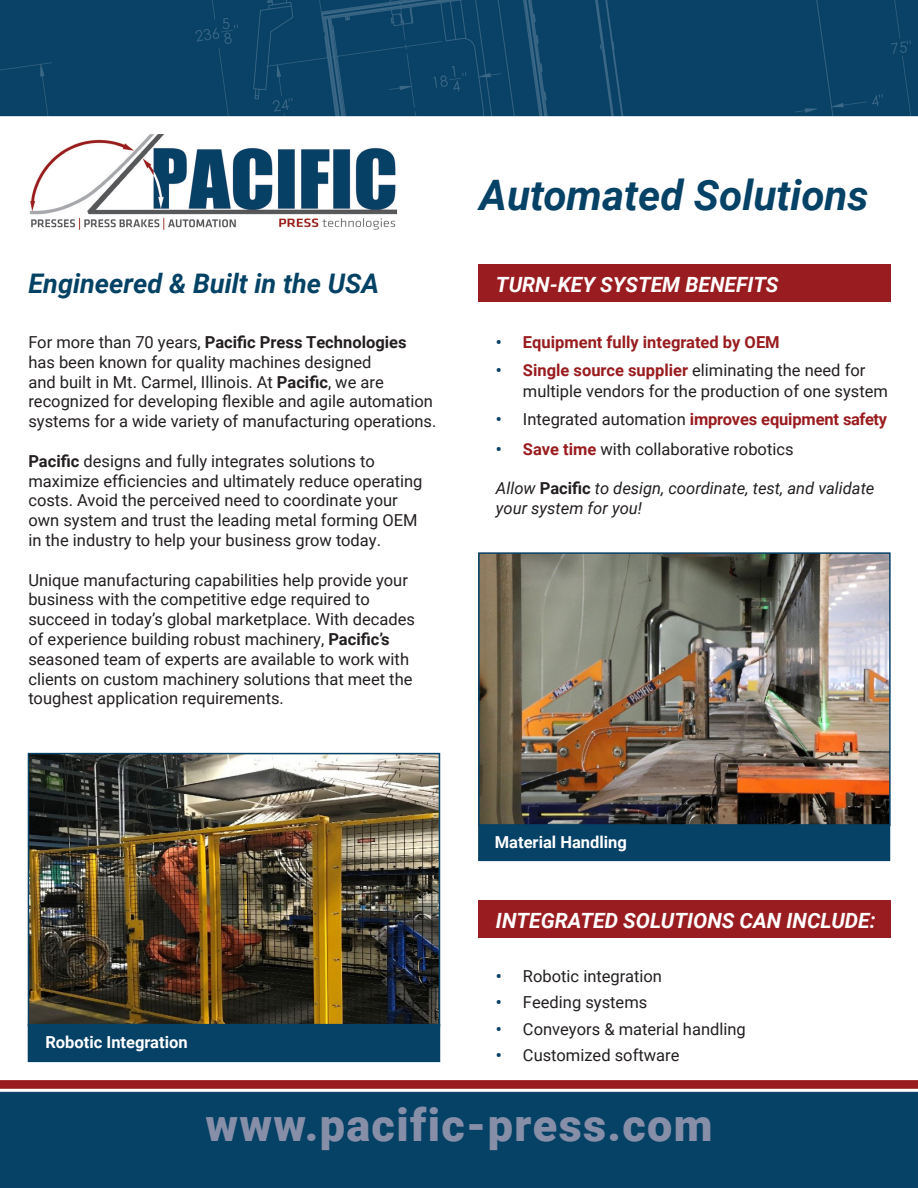
<style>
.page{position:relative;width:918px;height:1188px;background:#fff}
.page>*{position:absolute;margin:0;border:0;box-sizing:border-box;transform-origin:0 0}
.t1{font:900 45px "Roboto";letter-spacing:.03em;color:#878fa8}
.t2{font:italic 700 42px "Roboto";color:#064166}
.t3{font:italic 700 27px "Roboto";color:#044265}
.t4{font:italic 700 21px "Roboto";color:#fff}
.t5{font:16.5px/19.8px "Roboto";color:#231f20}
.t6{font:700 16.5px "Roboto";color:#991c1f}
.t7{font:italic 16.5px/19.8px "Roboto";color:#231f20}
.t8{font:700 16.5px "Roboto";color:#231f20}
.t9{font:700 16.5px "Roboto";color:#fff}
.s1{font-weight:400}
.s2{font-weight:700}
.s3{color:#064166}
.s4{font-weight:700;color:#064166}
.s5{font-weight:700;color:#991c1f}
.s6{font-weight:400;color:#231f20}
.s7{font-weight:700;font-style:normal}
</style>
<div class="page">
<img style="left:31px;top:756px;width:406px;height:267px">
<div style="left:28px;top:753px;width:412px;height:273px;border:2px solid #064166"></div>
<img style="left:0;top:0;width:918px;height:117px">
<img style="left:0;top:1080px;width:918px;height:108px">
<img style="left:29px;top:134px;width:367px;height:96px">
<div style="left:478px;top:264px;width:413px;height:37px;background:#991c20"></div>
<div style="left:478px;top:900px;width:413px;height:37px;background:#991c20"></div>
<div style="left:28px;top:1024px;width:412px;height:38px;background:#064166"></div>
<img style="left:481px;top:555px;width:407px;height:268px">
<div style="left:478px;top:552px;width:413px;height:274px;border:2px solid #064166"></div>
<div style="left:478px;top:824px;width:412px;height:37px;background:#064166;border:2px solid #064166"></div>
<div style="left:1px;top:1094px;width:916px;height:93px;background:#064166"></div>
<p class="t3" style="left:28px;top:264px;width:352px">Engineered &amp; Built in the USA</p>
<p class="t8" style="left:28px;top:331px;width:380px"><span class="s1">For more than 70 years,</span> Pacific Press Technologies</p>
<p class="t5" style="left:28px;top:351px;width:345px">has been known for quality machines designed</p>
<p class="t5" style="left:28px;top:371px;width:357px">and built in Mt. Carmel, Illinois. At <span class="s2">Pacific</span>, we are</p>
<p class="t5" style="left:28px;top:391px;width:410px">recognized for developing flexible and agile automation systems for a wide variety of manufacturing operations.</p>
<p class="t5" style="left:28px;top:450px;width:396px"><span class="s2">Pacific</span> designs and fully integrates solutions to maximize efficiencies and ultimately reduce operating costs. Avoid the perceived need to coordinate your own system and trust the leading metal forming OEM in the industry to help your business grow today.</p>
<p class="t5" style="left:28px;top:569px;width:381px">Unique manufacturing capabilities help provide your business with the competitive edge required to</p>
<p class="t5" style="left:28px;top:609px;width:388px">succeed in today’s global marketplace. With decades</p>
<p class="t5" style="left:28px;top:629px;width:363px">of experience building robust machinery, <span class="s2">Pacific’s</span></p>
<p class="t5" style="left:28px;top:648px;width:386px">seasoned team of experts are available to work with clients on custom machinery solutions that meet the toughest application requirements.</p>
<p class="t2" style="left:480px;top:165px;width:391px">Automated Solutions</p>
<p class="t4" style="left:496px;top:270px;width:284px">TURN-KEY SYSTEM BENEFITS</p>
<p class="t6" style="left:496px;top:331px;width:285px"><span class="s3">•</span> Equipment fully integrated by OEM</p>
<p class="t5" style="left:523px;top:359px;width:367px;line-height:21px;text-indent:-27px"><span class="s4">•</span> <span class="s5">Single source supplier</span> eliminating the need for multiple vendors for the production of one system</p>
<p class="t6" style="left:496px;top:407px;width:393px"><span class="s3">•</span> <span class="s6">Integrated automation</span> improves equipment safety</p>
<p class="t5" style="left:496px;top:438px;width:299px"><span class="s4">•</span> <span class="s5">Save time</span> with collaborative robotics</p>
<p class="t7" style="left:496px;top:478px;width:380px">Allow <span class="s7">Pacific</span> to design, coordinate, test, and validate your system for you!</p>
<p class="t9" style="left:45px;top:1031px;width:144px">Robotic Integration</p>
<p class="t9" style="left:495px;top:830px;width:133px">Material Handling</p>
<p class="t4" style="left:496px;top:906px;width:381px">INTEGRATED SOLUTIONS CAN INCLUDE:</p>
<p class="t5" style="left:496px;top:965px;width:168px"><span class="s4">•</span> Robotic integration</p>
<p class="t5" style="left:496px;top:992px;width:153px"><span class="s4">•</span> Feeding systems</p>
<p class="t5" style="left:496px;top:1018px;width:251px"><span class="s4">•</span> Conveyors &amp; material handling</p>
<p class="t5" style="left:496px;top:1045px;width:185px"><span class="s4">•</span> Customized software</p>
<p class="t1" style="left:205px;top:1093px;width:509px">www.pacific-press.com</p>
</div>
